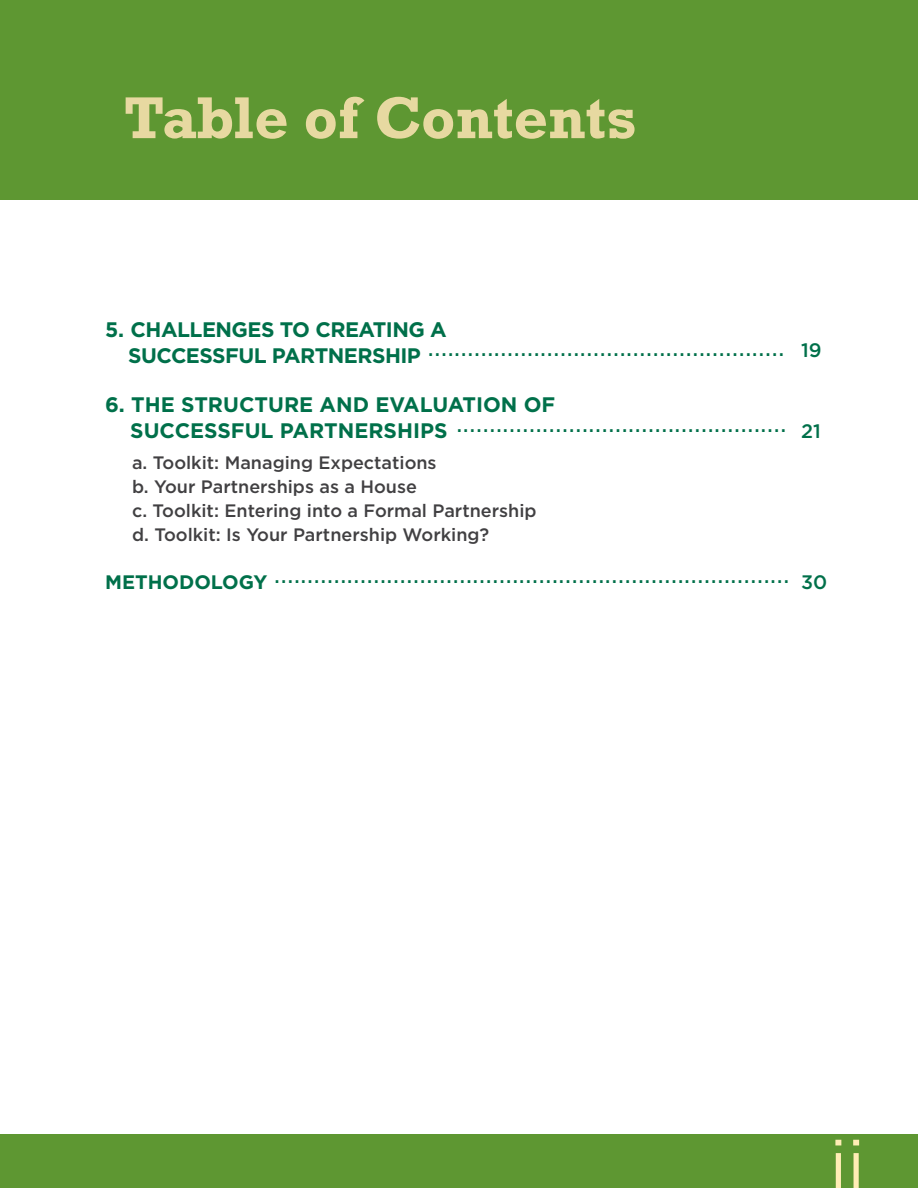
<style>
.page{position:relative;width:918px;height:1188px;background:#fff}
.page>*{position:absolute;margin:0;border:0;box-sizing:border-box;transform-origin:0 0}
.t1{font:67.5px "Gotham";color:#ffedb5}
.t2{font:700 60px "Rockwell";color:#e7d9a1}
.t3{font:27px "Gotham";color:#00704a}
.t4{font:700 21px/25.5px "Gotham";color:#00704a}
.t5{font:700 21px/25.5px "Gotham";letter-spacing:-.025em;color:#00704a;text-align:center}
.t6{font:700 19.5px "Gotham";color:#00704a}
.t7{font:500 19.5px "Gotham";color:#00704a}
.t8{font:500 18px/24px "Gotham";color:#414042}
</style>
<div class="page">
<div style="left:0;top:0;width:918px;height:200px;background:#5e9732"></div>
<div style="left:0;top:1134px;width:918px;height:54px;background:#5e9732"></div>
<h2 class="t2" style="left:124px;top:82px;width:514px">Table of Contents</h2>
<p class="t5" style="left:105px;top:317px;width:343px">5. CHALLENGES TO CREATING A<br>SUCCESSFUL PARTNERSHIP</p>
<p class="t4" style="left:130px;top:392px;width:427px;text-indent:-25px">6. THE STRUCTURE AND EVALUATION OF<br>SUCCESSFUL PARTNERSHIPS</p>
<p class="t8" style="left:132px;top:450px;width:406px">a. Toolkit: Managing Expectations<br>b. Your Partnerships as a House<br>c. Toolkit: Entering into a Formal Partnership d. Toolkit: Is Your Partnership Working?</p>
<p class="t6" style="left:105px;top:569px;width:164px">METHODOLOGY</p>
<p class="t3" style="left:428px;top:329px;width:359px">......................................................</p>
<p class="t3" style="left:456px;top:405px;width:332px">..................................................</p>
<p class="t3" style="left:274px;top:556px;width:517px">..............................................................................</p>
<p class="t7" style="left:801px;top:337px;width:22px">19</p>
<p class="t7" style="left:801px;top:418px;width:21px">21</p>
<p class="t7" style="left:801px;top:570px;width:28px">30</p>
<h1 class="t1" style="left:830px;top:1121px;width:37px">ii</h1>
</div>
